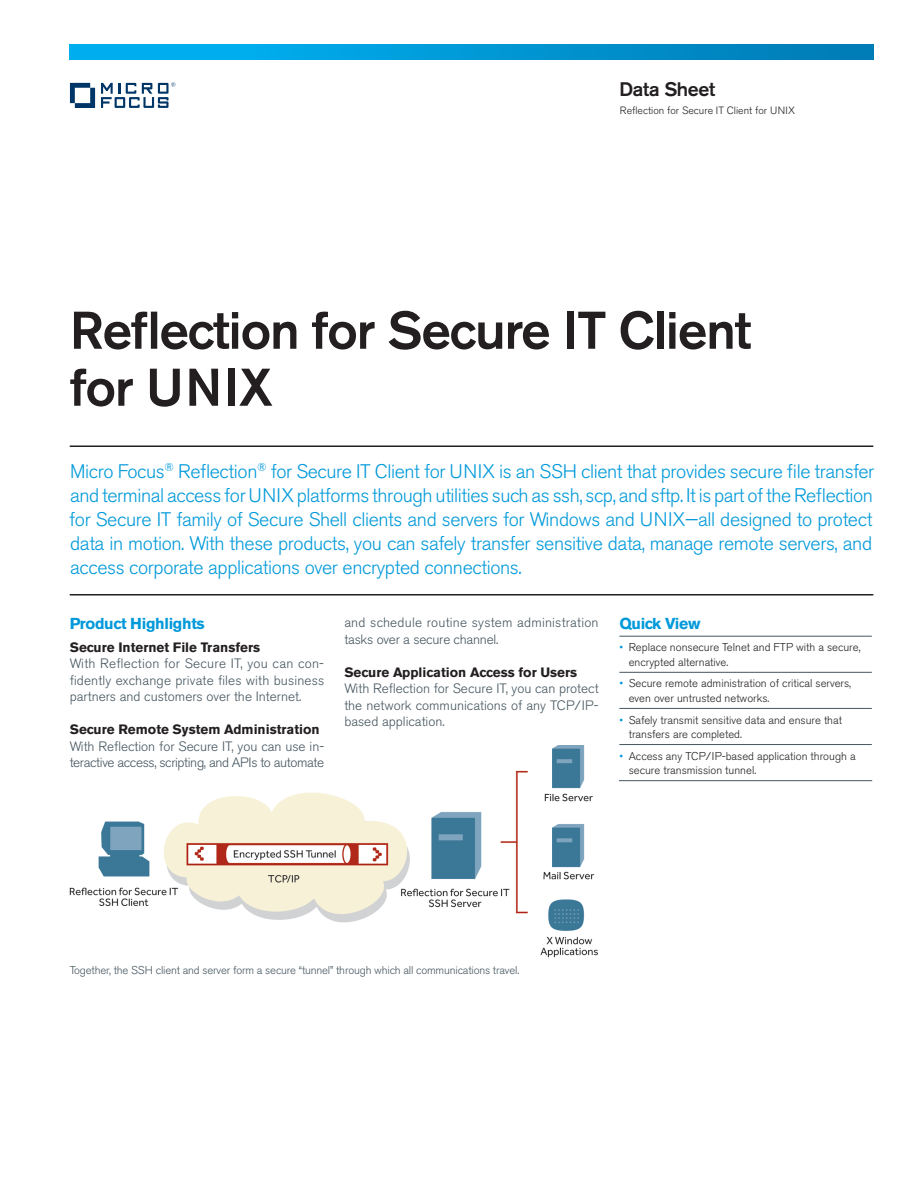
<style>
.page{position:relative;width:918px;height:1188px;background:#fff}
.page>*{position:absolute;margin:0;border:0;box-sizing:border-box;transform-origin:0 0}
.headline_36_38-red{font:500 52.5px/57px "Akzidenz Grotesk BE";letter-spacing:-.02em;color:#231f20}
.intro1_13_16-black{font:300 19.5px/24px "Akzidenz Grotesk BE";letter-spacing:-.02em;color:#0099da;text-align:justify}
.collateral_name_13_1{font:500 19.5px "Akzidenz Grotesk BE";letter-spacing:-.02em;color:#231f20}
.subhead_10_13-red{font:700 15.75px "Akzidenz Grotesk BE";letter-spacing:-.02em;color:#0099da}
.subhead_10_13-black{font:700 15.75px "Akzidenz Grotesk BE";letter-spacing:-.02em;color:#0099da}
.body_9_11{font:300 13.5px/16.5px "Akzidenz Grotesk BE";color:#45555f;text-align:justify}
.subhead_caps_7_5_11{font:700 13.5px "Akzidenz Grotesk BE";color:#231f20}
.body_9_11-2{font:300 13.5px/16.5px "Akzidenz Grotesk BE";letter-spacing:-.025em;color:#45555f}
.caption_7_9_5_italic{font:300 11.25px/14.2px "Akzidenz Grotesk BE";color:#231f20}
.Footnote_-_Bold_Ital{font:300 11.25px "Akzidenz Grotesk BE";letter-spacing:-.015em;color:#45555f}
.caption_7_9_5-black{font:300 10.5px "Akzidenz Grotesk BE";color:#231f20}
.s1{color:#0099da}
</style>
<div class="page">
<img style="left:70px;top:745px;width:528px;height:212px">
<hr style="left:70px;top:446px;width:803px;height:1px;background:#231f20">
<hr style="left:70px;top:594px;width:803px;height:2px;background:#231f20">
<svg style="left:70px;top:45px;width:803px;height:14px;background:#0098d6"></svg>
<svg style="left:70px;top:83px;width:25px;height:25px"></svg>
<svg style="left:101px;top:82px;width:75px;height:26px"></svg>
<svg style="left:619px;top:635px;width:254px;height:146px"></svg>
<hr style="left:619px;top:636px;width:1px;height:36px;background:#fff">
<hr style="left:872px;top:636px;width:1px;height:36px;background:#fff">
<hr style="left:619px;top:672px;width:1px;height:36px;background:#fff">
<hr style="left:872px;top:672px;width:1px;height:36px;background:#fff">
<hr style="left:619px;top:708px;width:1px;height:37px;background:#fff">
<hr style="left:872px;top:708px;width:1px;height:37px;background:#fff">
<hr style="left:619px;top:745px;width:1px;height:35px;background:#fff">
<hr style="left:872px;top:745px;width:1px;height:35px;background:#fff">
<hr style="left:619px;top:780px;width:253px;height:1px;background:#45555f">
<hr style="left:619px;top:744px;width:253px;height:1px;background:#45555f">
<hr style="left:619px;top:708px;width:253px;height:1px;background:#45555f">
<hr style="left:619px;top:672px;width:253px;height:1px;background:#45555f">
<hr style="left:619px;top:636px;width:253px;height:1px;background:#45555f">
<p class="collateral_name_13_1" style="left:620px;top:77px;width:97px">Data Sheet</p>
<p class="caption_7_9_5-black" style="left:620px;top:104px;width:177px">Reflection for Secure IT Client for UNIX</p>
<p class="headline_36_38-red" style="left:70px;top:302px;width:683px">Reflection for Secure IT Client for UNIX</p>
<p class="intro1_13_16-black" style="left:69px;top:459px;width:807px">Micro Focus<sup>®</sup> Reflection<sup>®</sup> for Secure IT Client for UNIX is an SSH client that provides secure file transfer and terminal access for UNIX platforms through utilities such as ssh, scp, and sftp. It is part of the Reflection for Secure IT family of Secure Shell clients and servers for Windows and UNIX—all designed to protect data in motion. With these products, you can safely transfer sensitive data, manage remote servers, and access corporate applications over encrypted connections.</p>
<p class="subhead_10_13-red" style="left:70px;top:614px;width:137px">Product Highlights</p>
<p class="subhead_caps_7_5_11" style="left:70px;top:639px;width:192px">Secure Internet File Transfers</p>
<p class="body_9_11" style="left:70px;top:655px;width:256px">With Reflection for Secure IT, you can con&shy;fidently exchange private files with business partners and customers over the Internet.</p>
<p class="subhead_caps_7_5_11" style="left:70px;top:722px;width:252px">Secure Remote System Administration</p>
<p class="body_9_11-2" style="left:70px;top:738px;width:256px">With Reflection for Secure IT, you can use in&shy;teractive access, scripting, and APIs to automate</p>
<p class="body_9_11" style="left:344px;top:615px;width:256px">and schedule routine system administration tasks over a secure channel.</p>
<p class="subhead_caps_7_5_11" style="left:344px;top:664px;width:234px">Secure Application Access for Users</p>
<p class="body_9_11" style="left:344px;top:681px;width:256px">With Reflection for Secure IT, you can protect the network communications of any TCP/IP&shy;based application.</p>
<p class="subhead_10_13-black" style="left:619px;top:615px;width:83px">Quick View</p>
<p class="caption_7_9_5_italic" style="left:629px;top:641px;width:233px;text-indent:-9px"><span class="s1">•</span> Replace nonsecure Telnet and FTP with a secure, encrypted alternative.</p>
<p class="caption_7_9_5_italic" style="left:629px;top:677px;width:224px;text-indent:-9px"><span class="s1">•</span> Secure remote administration of critical servers, even over untrusted networks.</p>
<p class="caption_7_9_5_italic" style="left:629px;top:713px;width:215px;text-indent:-9px"><span class="s1">•</span> Safely transmit sensitive data and ensure that transfers are completed.</p>
<p class="caption_7_9_5_italic" style="left:629px;top:749px;width:228px;text-indent:-9px"><span class="s1">•</span> Access any TCP/IP-based application through a secure transmission tunnel.</p>
<p class="Footnote_-_Bold_Ital" style="left:70px;top:964px;width:451px">Together, the SSH client and server form a secure “tunnel” through which all communications travel.</p>
</div>
